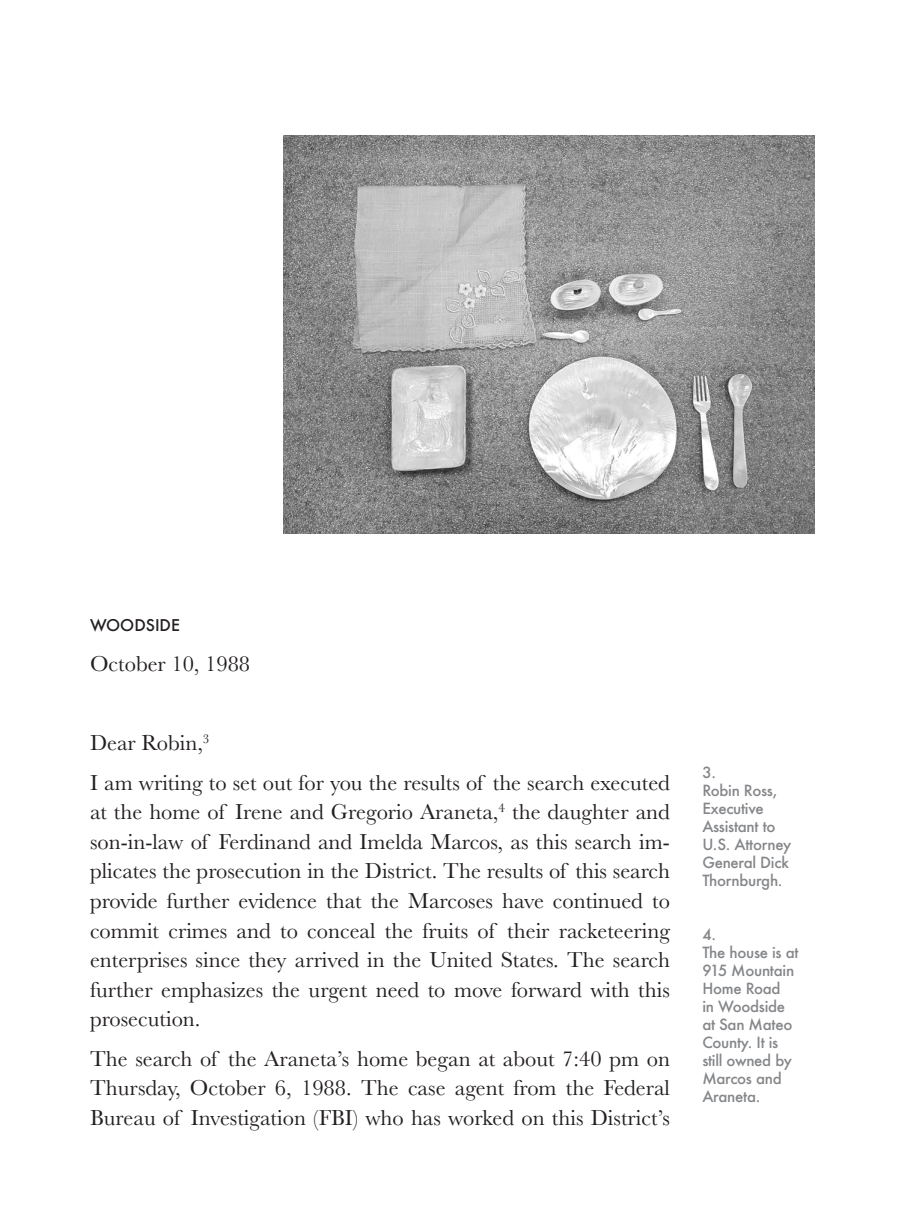
<style>
.page{position:relative;width:923px;height:1215px;background:#fff}
.page>*{position:absolute;margin:0;border:0;box-sizing:border-box;transform-origin:0 0}
.t1{font:22.5px/29.5px "Baskerville";color:#231f20;text-align:justify}
.t2{font:500 15.75px "Futura";color:#231f20}
.t3{font:500 15px/18px "Futura";letter-spacing:-.02em;color:#848689}
</style>
<div class="page">
<img style="left:284px;top:136px;width:530px;height:398px">
<p class="t2" style="left:90px;top:615px;width:91px">WOODSIDE</p>
<p class="t1" style="left:90px;top:649px;width:162px">October 10, 1988</p>
<p class="t1" style="left:90px;top:728px;width:121px">Dear Robin,<sup>3</sup></p>
<p class="t1" style="left:90px;top:768px;width:581px">I am writing to set out for you the results of the search executed at the home of Irene and Gregorio Araneta,<sup>4</sup> the daughter and son-in-law of Ferdinand and Imelda Marcos, as this search im&shy;plicates the prosecution in the District. The results of this search provide further evidence that the Marcoses have continued to commit crimes and to conceal the fruits of their racketeering enterprises since they arrived in the United States. The search further emphasizes the urgent need to move forward with this prosecution.</p>
<p class="t1" style="left:90px;top:1044px;width:581px">The search of the Araneta’s home began at about 7:40 pm on Thursday, October 6, 1988. The case agent from the Federal Bureau of Investigation (FBI) who has worked on this District’s</p>
<p class="t3" style="left:702px;top:764px;width:15px">3.</p>
<p class="t3" style="left:702px;top:782px;width:90px">Robin Ross,<br>Executive<br>Assistant to<br>U.S. Attorney<br>General Dick<br>Thornburgh.</p>
<p class="t3" style="left:702px;top:926px;width:15px">4.</p>
<p class="t3" style="left:702px;top:944px;width:98px">The house is at<br>915 Mountain<br>Home Road<br>in Woodside at San Mateo<br>County. It is still owned by<br>Marcos and<br>Araneta.</p>
</div>
